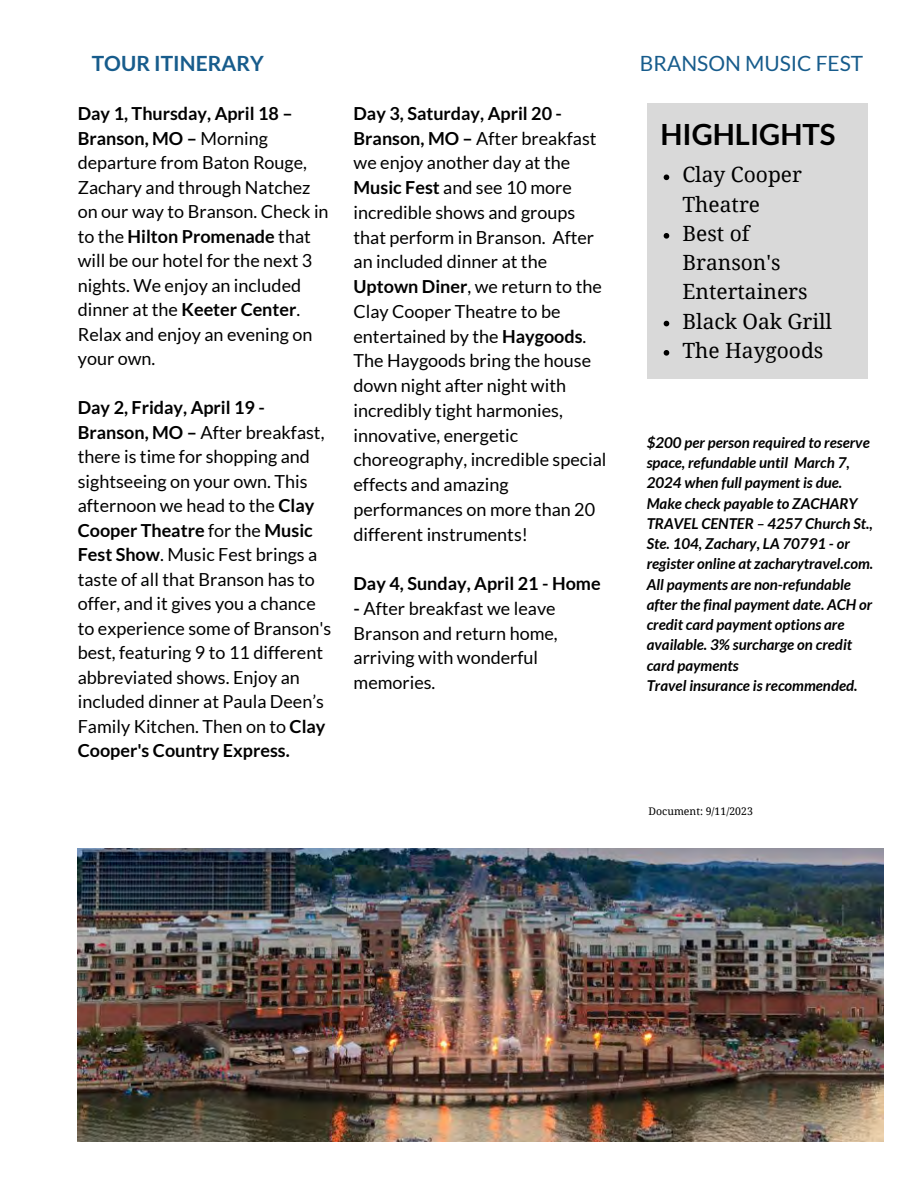
<style>
.page{position:relative;width:918px;height:1188px;background:#fff}
.page>*{position:absolute;margin:0;border:0;box-sizing:border-box;transform-origin:0 0}
.t1{font:700 29.25px "Lato";color:#000}
.t2{font:21px/29.2px "Droid Serif";color:#000}
.t3{font:21px "Lato";color:#175c8c}
.t4{font:700 21px "Lato";color:#175c8c}
.t5{font:18px/24.5px "Lato";color:#000}
.t6{font:700 18px "Lato";color:#000}
.t7{font:italic 700 15px/20.2px "Lato";color:#000}
.t8{font:10.5px "Droid Serif";color:#000}
.s1{font-weight:700}
</style>
<div class="page">
<img style="left:78px;top:849px;width:805px;height:292px">
<div style="left:647px;top:104px;width:220px;height:275px;background:#d9d9d9"></div>
<svg style="left:664px;top:175px;width:5px;height:5px"></svg>
<svg style="left:664px;top:233px;width:5px;height:6px"></svg>
<svg style="left:664px;top:321px;width:5px;height:5px"></svg>
<svg style="left:664px;top:350px;width:5px;height:6px"></svg>
<p class="t4" style="left:92px;top:50px;width:174px">TOUR ITINERARY</p>
<p class="t3" style="left:640px;top:50px;width:225px">BRANSON MUSIC FEST</p>
<p class="t5" style="left:78px;top:101px;width:252px"><span class="s1">Day 1, Thursday, April 18 –<br>Branson, MO –</span> Morning departure from Baton Rouge,<br>Zachary and through Natchez on our way to Branson. Check in to the <span class="s1">Hilton Promenade</span> that will be our hotel for the next 3 nights. We enjoy an included dinner at the <span class="s1">Keeter Center</span>.<br>Relax and enjoy an evening on your own.</p>
<p class="t5" style="left:78px;top:395px;width:255px"><span class="s1">Day 2, Friday, April 19 -<br>Branson, MO –</span> After breakfast, there is time for shopping and sightseeing on your own. This afternoon we head to the <span class="s1">Clay<br>Cooper Theatre</span> for the <span class="s1">Music<br>Fest Show</span>. Music Fest brings a taste of all that Branson has to offer, and it gives you a chance to experience some of Branson's best, featuring 9 to 11 different abbreviated shows. Enjoy an included dinner at Paula Deen’s<br>Family Kitchen. Then on to <span class="s1">Clay<br>Cooper's Country Express.</span></p>
<p class="t5" style="left:354px;top:100px;width:255px"><span class="s1">Day 3, Saturday, April 20 -<br>Branson, MO –</span> After breakfast we enjoy another day at the<br><span class="s1">Music Fest</span> and see 10 more incredible shows and groups that perform in Branson. After an included dinner at the<br><span class="s1">Uptown Diner</span>, we return to the<br>Clay Cooper Theatre to be entertained by the <span class="s1">Haygoods</span>.<br>The Haygoods bring the house down night after night with incredibly tight harmonies, innovative, energetic choreography, incredible special effects and amazing performances on more than 20 different instruments!</p>
<p class="t6" style="left:354px;top:572px;width:249px">Day 4, Sunday, April 21 - Home</p>
<p class="t5" style="left:354px;top:595px;width:206px"><span class="s1">-</span> After breakfast we leave<br>Branson and return home, arriving with wonderful memories.</p>
<p class="t1" style="left:660px;top:116px;width:177px">HIGHLIGHTS</p>
<p class="t2" style="left:682px;top:160px;width:121px">Clay Cooper<br>Theatre</p>
<p class="t2" style="left:682px;top:219px;width:127px">Best of<br>Branson's<br>Entertainers</p>
<p class="t2" style="left:682px;top:307px;width:151px">Black Oak Grill</p>
<p class="t2" style="left:682px;top:336px;width:142px">The Haygoods</p>
<p class="t7" style="left:647px;top:432px;width:224px">$200 per person required to reserve space, refundable until March 7,<br>2024 when full payment is due.</p>
<p class="t7" style="left:647px;top:493px;width:228px">Make check payable to ZACHARY TRAVEL CENTER – 4257 Church St., Ste. 104, Zachary, LA 70791 - or register online at zacharytravel.com.</p>
<p class="t7" style="left:647px;top:574px;width:227px">All payments are non-refundable after the final payment date. ACH or credit card payment options are available. 3% surcharge on credit card payments</p>
<p class="t7" style="left:647px;top:675px;width:212px">Travel insurance is recommended.</p>
<p class="t8" style="left:649px;top:805px;width:106px">Document: 9/11/2023</p>
</div>
